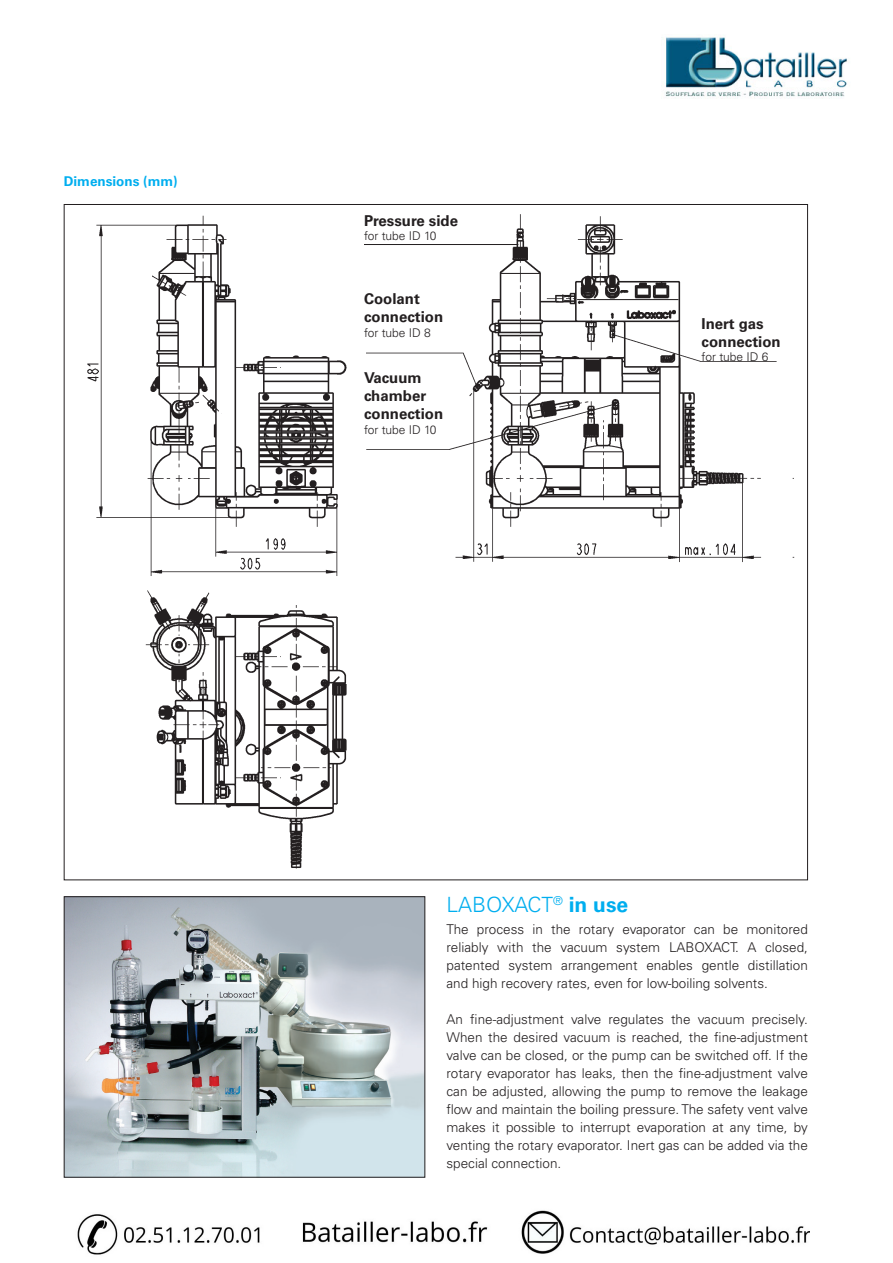
<style>
.page{position:relative;width:893px;height:1263px;background:#fff}
.page>*{position:absolute;margin:0;border:0;box-sizing:border-box;transform-origin:0 0}
.t1{font:300 21px "Univers LT Std";color:#00aeef}
.t2{font:700 15px/18px "Univers LT Std";color:#231f20}
.t3{font:300 13.5px/18px "Univers LT Std";color:#231f20;text-align:justify}
.t4{font:700 13.5px "Univers LT Std";color:#00aeef}
.t5{font:300 12px "Univers LT Std";color:#231f20}
.s1{font-weight:700}
</style>
<div class="page">
<img style="left:87px;top:214px;width:708px;height:655px">
<img style="left:66px;top:898px;width:357px;height:277px">
<div style="left:64px;top:896px;width:361px;height:281px;border:1px solid #231f20"></div>
<div style="left:364px;top:215px;width:110px;height:41px;background:#fff"></div>
<div style="left:364px;top:289px;width:110px;height:62px;background:#fff"></div>
<div style="left:702px;top:305px;width:87px;height:56px;background:#fff"></div>
<div style="left:364px;top:366px;width:82px;height:82px;background:#fff"></div>
<hr style="left:364px;top:244px;width:154px;height:1px;background:#231f20">
<img style="left:665px;top:37px;width:183px;height:62px">
<img style="left:77px;top:1210px;width:733px;height:45px">
<p class="t4" style="left:64px;top:174px;width:115px">Dimensions (mm)</p>
<p class="t2" style="left:364px;top:212px;width:96px">Pressure side</p>
<p class="t5" style="left:364px;top:229px;width:74px">for tube ID 10</p>
<p class="t2" style="left:364px;top:290px;width:81px">Coolant connection</p>
<p class="t5" style="left:364px;top:325px;width:68px">for tube ID 8</p>
<p class="t2" style="left:702px;top:314px;width:81px">Inert gas connection</p>
<p class="t5" style="left:702px;top:349px;width:68px">for tube ID 6</p>
<p class="t2" style="left:364px;top:369px;width:81px">Vacuum chamber connection</p>
<p class="t5" style="left:364px;top:422px;width:74px">for tube ID 10</p>
<h1 class="t1" style="left:446px;top:891px;width:183px">LABOXACT<sup>®</sup> <span class="s1">in use</span></h1>
<p class="t3" style="left:446px;top:920px;width:363px">The process in the rotary evaporator can be monitored reliably with the vacuum system LABOXACT. A closed, patented system arrangement enables gentle distillation and high recovery rates, even for low-boiling solvents.</p>
<p class="t3" style="left:446px;top:1010px;width:363px">An fine-adjustment valve regulates the vacuum precisely.<br>When the desired vacuum is reached, the fine-adjustment valve can be closed, or the pump can be switched off. If the rotary evaporator has leaks, then the fine-adjustment valve can be adjusted, allowing the pump to remove the leakage flow and maintain the boiling pressure. The safety vent valve makes it possible to interrupt evaporation at any time, by venting the rotary evaporator. Inert gas can be added via the special connection.</p>
</div>
